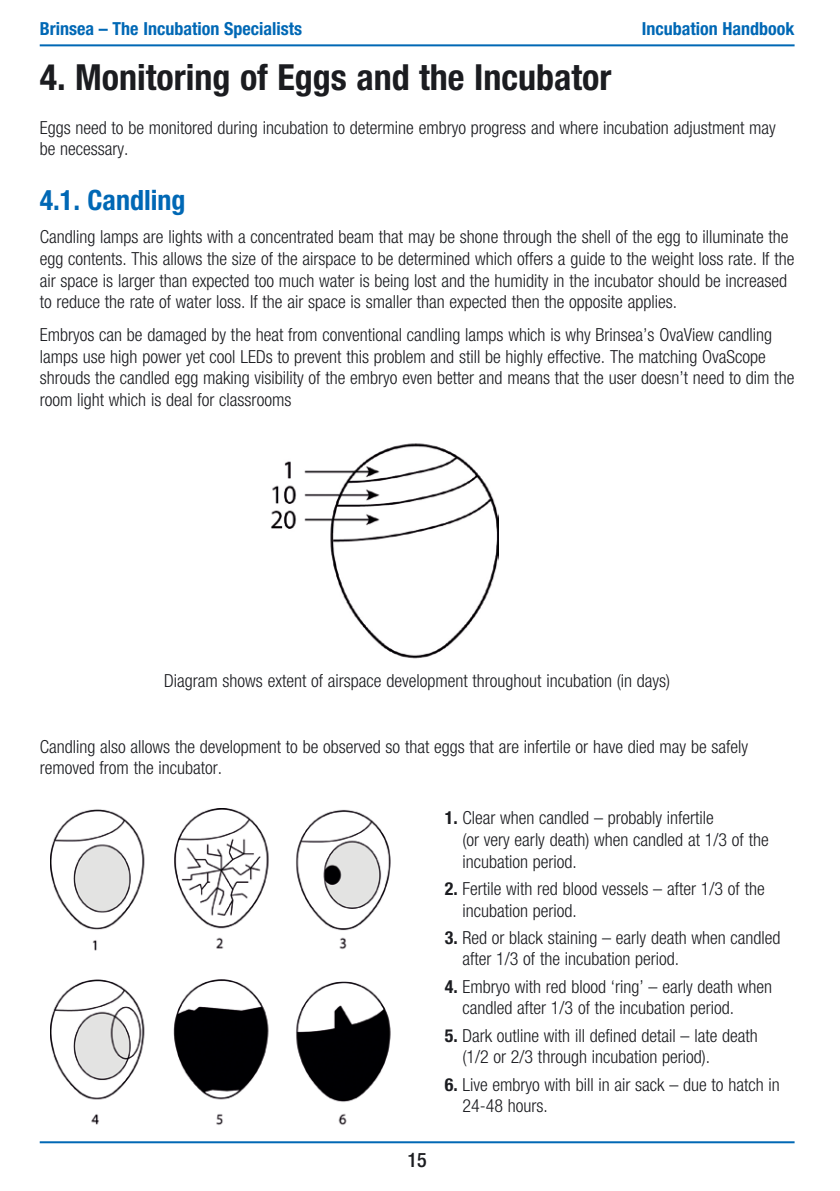
<style>
.page{position:relative;width:840px;height:1191px;background:#fff}
.page>*{position:absolute;margin:0;border:0;box-sizing:border-box;transform-origin:0 0}
.t1{font:700 condensed 36px "Helvetica Neue";color:#1b1c20}
.t2{font:700 condensed 28px "Helvetica Neue";color:#0068b5}
.t3{font:500 condensed 20px "Helvetica Neue";color:#1b1c20}
.t4{font:300 condensed 18px/21.6px "Helvetica Neue";color:#1b1c20}
.t5{font:700 condensed 18px "Helvetica Neue";color:#0068b5}
.s1{font-weight:700}
</style>
<div class="page">
<hr style="left:40px;top:1141px;width:754px;height:2px;background:#0068b5">
<img style="left:50px;top:808px;width:341px;height:317px">
<img style="left:270px;top:443px;width:228px;height:216px">
<hr style="left:40px;top:44px;width:754px;height:2px;background:#0068b5">
<p class="t5" style="left:40px;top:18px;width:264px">Brinsea – The Incubation Specialists</p>
<p class="t5" style="left:641px;top:18px;width:154px">Incubation Handbook</p>
<h1 class="t1" style="left:40px;top:56px;width:573px">4. Monitoring of Eggs and the Incubator</h1>
<p class="t4" style="left:40px;top:116px;width:737px">Eggs need to be monitored during incubation to determine embryo progress and where incubation adjustment may be necessary.</p>
<h2 class="t2" style="left:40px;top:183px;width:147px">4.1. Candling</h2>
<p class="t4" style="left:40px;top:226px;width:755px">Candling lamps are lights with a concentrated beam that may be shone through the shell of the egg to illuminate the egg contents. This allows the size of the airspace to be determined which offers a guide to the weight loss rate. If the air space is larger than expected too much water is being lost and the humidity in the incubator should be increased to reduce the rate of water loss. If the air space is smaller than expected then the opposite applies.</p>
<p class="t4" style="left:40px;top:324px;width:755px">Embryos can be damaged by the heat from conventional candling lamps which is why Brinsea’s OvaView candling lamps use high power yet cool LEDs to prevent this problem and still be highly effective. The matching OvaScope shrouds the candled egg making visibility of the embryo even better and means that the user doesn’t need to dim the room light which is deal for classrooms</p>
<p class="t4" style="left:164px;top:669px;width:507px">Diagram shows extent of airspace development throughout incubation (in days)</p>
<p class="t4" style="left:40px;top:735px;width:709px">Candling also allows the development to be observed so that eggs that are infertile or have died may be safely removed from the incubator.</p>
<p class="t3" style="left:407px;top:1147px;width:21px">15</p>
<p class="t4" style="left:462px;top:807px;width:307px;text-indent:-18px"><span class="s1">1.</span> Clear when candled – probably infertile<br>(or very early death) when candled at 1/3 of the incubation period.</p>
<p class="t4" style="left:462px;top:877px;width:303px;text-indent:-18px"><span class="s1">2.</span> Fertile with red blood vessels – after 1/3 of the incubation period.</p>
<p class="t4" style="left:462px;top:926px;width:319px;text-indent:-18px"><span class="s1">3.</span> Red or black staining – early death when candled after 1/3 of the incubation period.</p>
<p class="t4" style="left:462px;top:975px;width:311px;text-indent:-18px"><span class="s1">4.</span> Embryo with red blood ‘ring’ – early death when candled after 1/3 of the incubation period.</p>
<p class="t4" style="left:462px;top:1024px;width:297px;text-indent:-18px"><span class="s1">5.</span> Dark outline with ill defined detail – late death (1/2 or 2/3 through incubation period).</p>
<p class="t4" style="left:462px;top:1073px;width:319px;text-indent:-18px"><span class="s1">6.</span> Live embryo with bill in air sack – due to hatch in<br>24-48 hours.</p>
</div>
